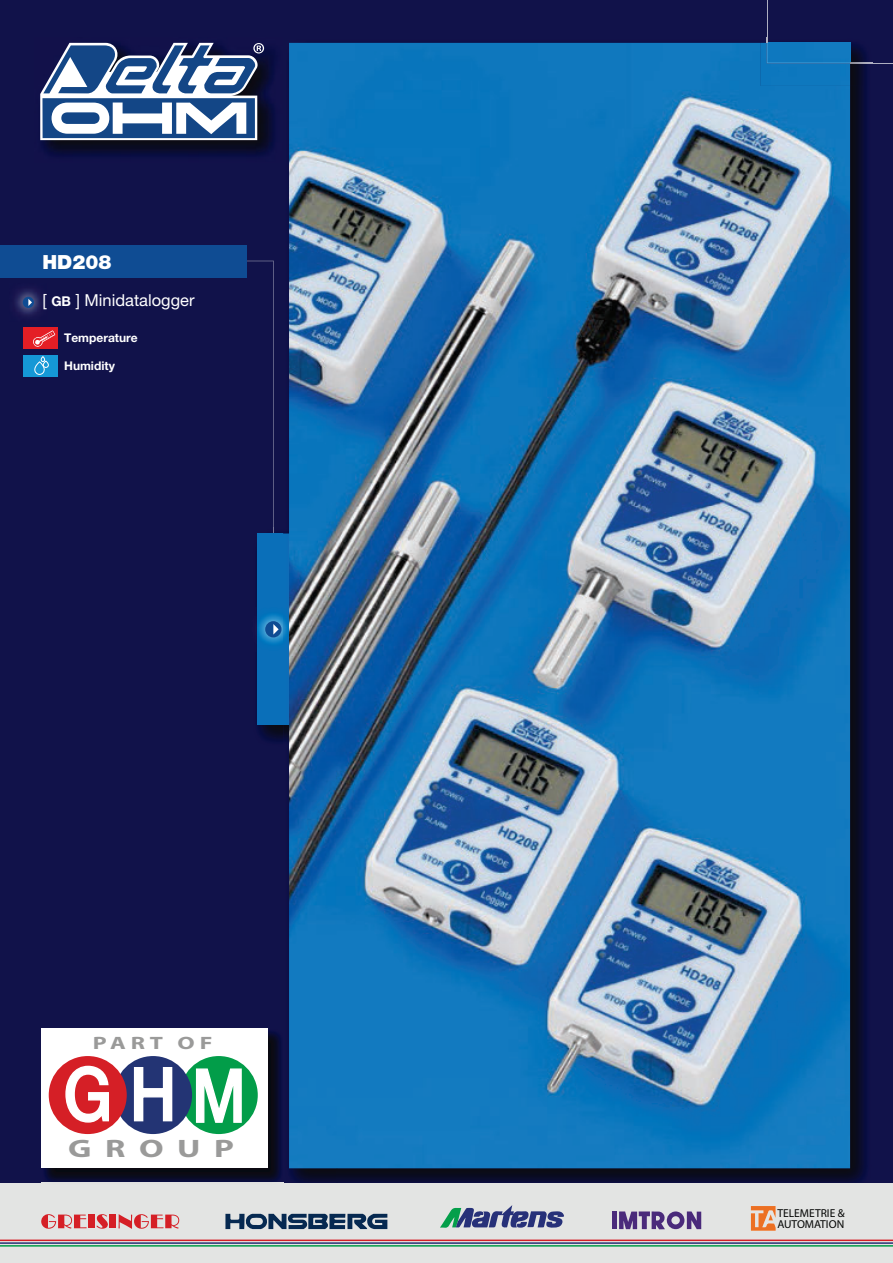
<style>
.page{position:relative;width:893px;height:1263px;background:#fff}
.page>*{position:absolute;margin:0;border:0;box-sizing:border-box;transform-origin:0 0}
.t1{font:500 74.25px "Helvetica Neue LT Std";color:#fff;scale:.87 1}
.t2{font:700 25.35px "Myriad Pro";letter-spacing:.4em;color:#9a9a99;scale:1.35 1}
.t3{font:900 19.5px "Helvetica Neue LT Std";color:#fff}
.t4{font:700 18px "Myriad Pro";letter-spacing:.2em;color:#9a9a99;scale:1.34 1}
.t5{font:16.5px "Helvetica Neue LT Std";color:#fff}
.t6{font:700 12px "Helvetica Neue LT Std";color:#fff}
.t7{font:11.55px/10.4px "Myriad Pro";color:#040504}
.s1{font-weight:700;font-size:13.5px}
</style>
<div class="page">
<div style="left:0;top:0;width:892px;height:1263px;background:#11124a"></div>
<img style="left:40px;top:42px;width:233px;height:113px">
<svg style="left:40px;top:43px;width:224px;height:97px"></svg>
<div style="left:0;top:245px;width:246px;height:32px;background:#0f4c93"></div>
<img style="left:14px;top:288px;width:28px;height:28px">
<div style="left:23px;top:297px;width:11px;height:11px;background:#0f4c93;border-radius:50%"></div>
<svg style="left:28px;top:299px;width:4px;height:7px"></svg>
<img style="left:259px;top:533px;width:30px;height:208px">
<svg style="left:115px;top:261px;width:159px;height:273px"></svg>
<div style="left:257px;top:534px;width:225px;height:191px;background:#0a6fb9"></div>
<img style="left:258px;top:614px;width:25px;height:30px">
<div style="left:265px;top:621px;width:16px;height:16px;background:#0f4c93;border-radius:50%"></div>
<svg style="left:273px;top:624px;width:6px;height:11px"></svg>
<img style="left:289px;top:42px;width:472px;height:1px">
<img style="left:820px;top:86px;width:46px;height:1096px">
<img style="left:283px;top:725px;width:53px;height:457px">
<img style="left:336px;top:1168px;width:484px;height:15px">
<img style="left:283px;top:619px;width:5px;height:20px">
<img style="left:289px;top:43px;width:561px;height:1125px">
<img style="left:761px;top:37px;width:105px;height:49px">
<div style="left:761px;top:43px;width:89px;height:43px;background:#0e78bf"></div>
<img style="left:768px;top:37px;width:105px;height:26px">
<div style="left:767px;top:43px;width:83px;height:20px;background:#1079bf"></div>
<hr style="left:767px;top:0;width:1px;height:37px;background:#aeafc1">
<svg style="left:850px;top:63px;width:42px;height:1px"></svg>
<div style="left:0;top:1183px;width:892px;height:80px;background:#e3e4e3"></div>
<img style="left:41px;top:1029px;width:243px;height:154px">
<div style="left:41px;top:1028px;width:226px;height:140px;background:#fff"></div>
<div style="left:180px;top:1056px;width:78px;height:78px;background:#029d49;border-radius:50%"></div>
<div style="left:114px;top:1056px;width:78px;height:78px;background:#233474;border-radius:50%"></div>
<div style="left:49px;top:1056px;width:78px;height:78px;background:#d51f26;border-radius:50%"></div>
<svg style="left:65px;top:1065px;width:44px;height:58px"></svg>
<svg style="left:133px;top:1067px;width:40px;height:55px"></svg>
<svg style="left:195px;top:1068px;width:47px;height:55px"></svg>
<hr style="left:0;top:1240px;width:892px;height:1px;background:#d51f26">
<hr style="left:0;top:1242px;width:892px;height:2px;background:#253072">
<hr style="left:0;top:1245px;width:892px;height:2px;background:#029d49">
<svg style="left:118px;top:1214px;width:61px;height:15px"></svg>
<svg style="left:41px;top:1214px;width:46px;height:15px"></svg>
<svg style="left:96px;top:1214px;width:12px;height:15px"></svg>
<div style="left:110px;top:1215px;width:6px;height:13px;background:#d51f26"></div>
<div style="left:88px;top:1215px;width:7px;height:13px;background:#d51f26"></div>
<svg style="left:619px;top:1211px;width:82px;height:19px"></svg>
<div style="left:612px;top:1211px;width:5px;height:18px;background:#4a2a7b"></div>
<svg style="left:225px;top:1214px;width:162px;height:15px"></svg>
<svg style="left:440px;top:1205px;width:124px;height:23px"></svg>
<svg style="left:751px;top:1206px;width:25px;height:25px"></svg>
<div style="left:23px;top:328px;width:34px;height:21px;background:#e41e25"></div>
<svg style="left:33px;top:330px;width:22px;height:17px"></svg>
<div style="left:23px;top:355px;width:34px;height:21px;background:#1598d6"></div>
<svg style="left:34px;top:356px;width:15px;height:19px"></svg>
<h3 class="t3" style="left:42px;top:251px;width:71px">HD208</h3>
<h3 class="t5" style="left:42px;top:294px;width:153px">[ <span class="s1">GB</span> ] Minidatalogger</h3>
<p class="t6" style="left:64px;top:331px;width:75px">Temperature</p>
<p class="t6" style="left:64px;top:358px;width:52px">Humidity</p>
<h3 class="t4" style="left:93px;top:1033px;width:91px">PART OF</h3>
<h1 class="t1" style="left:63px;top:1052px;width:211px">GHM</h1>
<h2 class="t2" style="left:68px;top:1134px;width:125px">GROUP</h2>
<p class="t7" style="left:777px;top:1208px;width:69px">TELEMETRIE &amp;<br>AUTOMATION</p>
</div>
